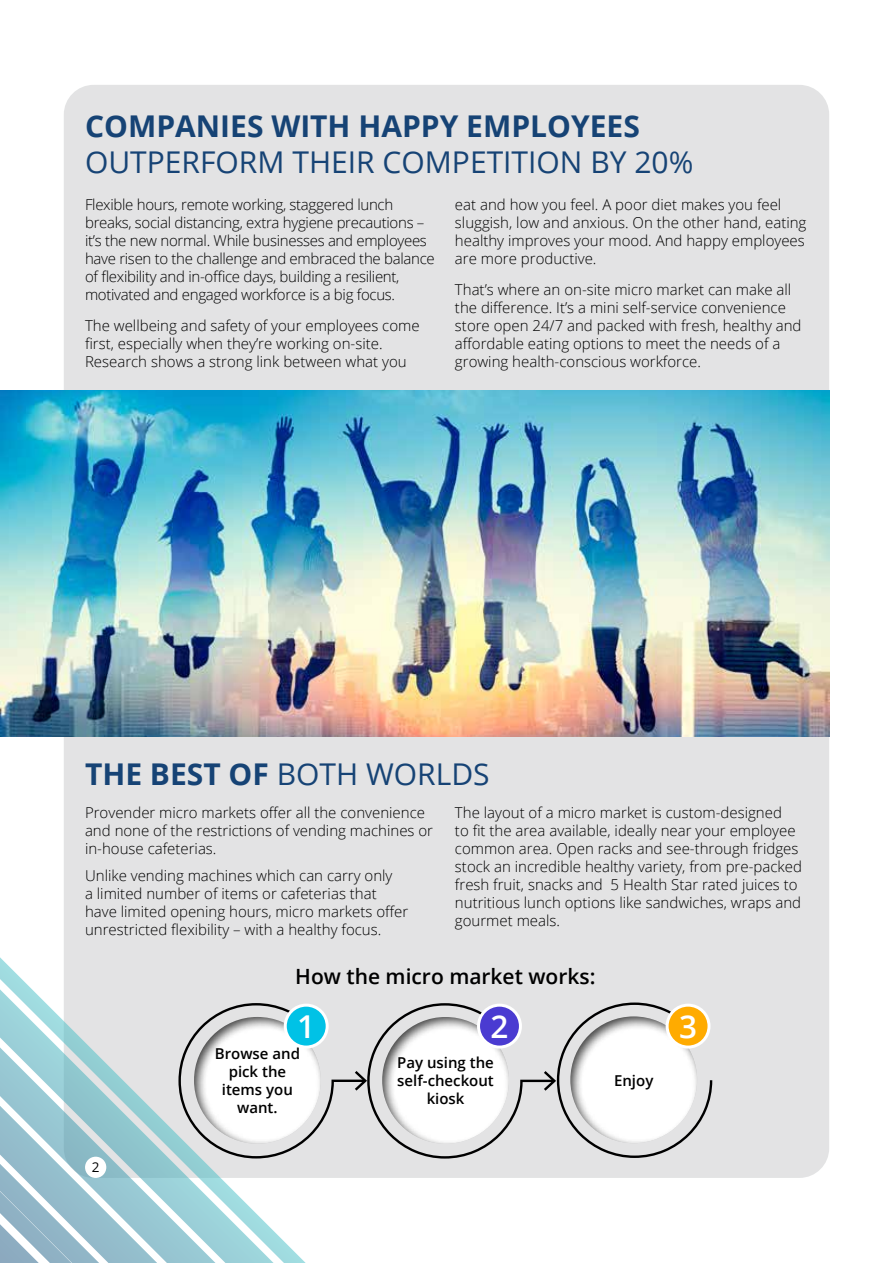
<style>
.page{position:relative;width:893px;height:1263px;background:#fff}
.page>*{position:absolute;margin:0;border:0;box-sizing:border-box;transform-origin:0 0}
.t1{font:600 31.5px "Open Sans";color:#fff}
.t2{font:30px "Open Sans";color:#164375}
.t3{font:700 30px "Open Sans";color:#164375}
.t4{font:600 21px "Open Sans";color:#000}
.t5{font:300 15px/18px "Open Sans";color:#000}
.t6{font:300 15px/18px "Open Sans";letter-spacing:-.02em;color:#000}
.t7{font:600 15px/18px "Open Sans";color:#000;text-align:center}
.t8{font:13.5px "Open Sans";color:#000}
.s1{font-weight:700}
</style>
<div class="page">
<div style="left:64px;top:85px;width:765px;height:1093px;background:#e3e3e4;border-radius:30px"></div>
<svg style="left:0;top:957px;width:445px;height:306px"></svg>
<svg style="left:178px;top:1002px;width:534px;height:156px"></svg>
<div style="left:285px;top:1005px;width:42px;height:42px;background:#00c2e6;border-radius:50%"></div>
<div style="left:284px;top:1004px;width:45px;height:44px;border:3px solid #fff;border-radius:50%"></div>
<div style="left:478px;top:1005px;width:42px;height:42px;background:#4a3bd1;border-radius:50%"></div>
<div style="left:477px;top:1004px;width:45px;height:44px;border:3px solid #fff;border-radius:50%"></div>
<div style="left:667px;top:1005px;width:42px;height:42px;background:#ffab00;border-radius:50%"></div>
<div style="left:666px;top:1004px;width:44px;height:44px;border:3px solid #fff;border-radius:50%"></div>
<img style="left:0;top:391px;width:829px;height:345px">
<div style="left:85px;top:1157px;width:21px;height:21px;background:#fff;border-radius:50%"></div>
<h2 class="t3" style="left:85px;top:105px;width:556px">COMPANIES WITH HAPPY EMPLOYEES</h2>
<h2 class="t2" style="left:85px;top:141px;width:610px">OUTPERFORM THEIR COMPETITION BY 20%</h2>
<p class="t6" style="left:85px;top:195px;width:351px">Flexible hours, remote working, staggered lunch breaks, social distancing, extra hygiene precautions – it’s the new normal. While businesses and employees have risen to the challenge and embraced the balance of flexibility and in-office days, building a resilient, motivated and engaged workforce is a big focus.</p>
<p class="t5" style="left:85px;top:316px;width:336px">The wellbeing and safety of your employees come first, especially when they’re working on-site.<br>Research shows a strong link between what you</p>
<p class="t5" style="left:455px;top:195px;width:353px">eat and how you feel. A poor diet makes you feel sluggish, low and anxious. On the other hand, eating healthy improves your mood. And happy employees are more productive.</p>
<p class="t5" style="left:455px;top:280px;width:348px">That’s where an on-site micro market can make all the difference. It’s a mini self-service convenience store open 24/7 and packed with fresh, healthy and affordable eating options to meet the needs of a growing health-conscious workforce.</p>
<h2 class="t2" style="left:85px;top:754px;width:406px"><span class="s1">THE BEST OF</span> BOTH WORLDS</h2>
<p class="t5" style="left:85px;top:803px;width:350px">Provender micro markets offer all the convenience and none of the restrictions of vending machines or in-house cafeterias.</p>
<p class="t5" style="left:85px;top:866px;width:325px">Unlike vending machines which can carry only<br>a limited number of items or cafeterias that have limited opening hours, micro markets offer unrestricted flexibility – with a healthy focus.</p>
<p class="t5" style="left:455px;top:803px;width:348px">The layout of a micro market is custom-designed<br>to fit the area available, ideally near your employee common area. Open racks and see-through fridges stock an incredible healthy variety, from pre-packed fresh fruit, snacks and 5 Health Star rated juices to nutritious lunch options like sandwiches, wraps and gourmet meals.</p>
<h3 class="t4" style="left:295px;top:961px;width:302px">How the micro market works:</h3>
<h1 class="t1" style="left:297px;top:1005px;width:19px">1</h1>
<h1 class="t1" style="left:490px;top:1005px;width:19px">2</h1>
<h1 class="t1" style="left:679px;top:1005px;width:19px">3</h1>
<p class="t8" style="left:92px;top:1158px;width:9px">2</p>
<p class="t7" style="left:215px;top:1044px;width:87px">Browse and pick the items you want.</p>
<p class="t7" style="left:397px;top:1053px;width:98px">Pay using the self-checkout kiosk</p>
<p class="t7" style="left:614px;top:1071px;width:41px">Enjoy</p>
</div>
